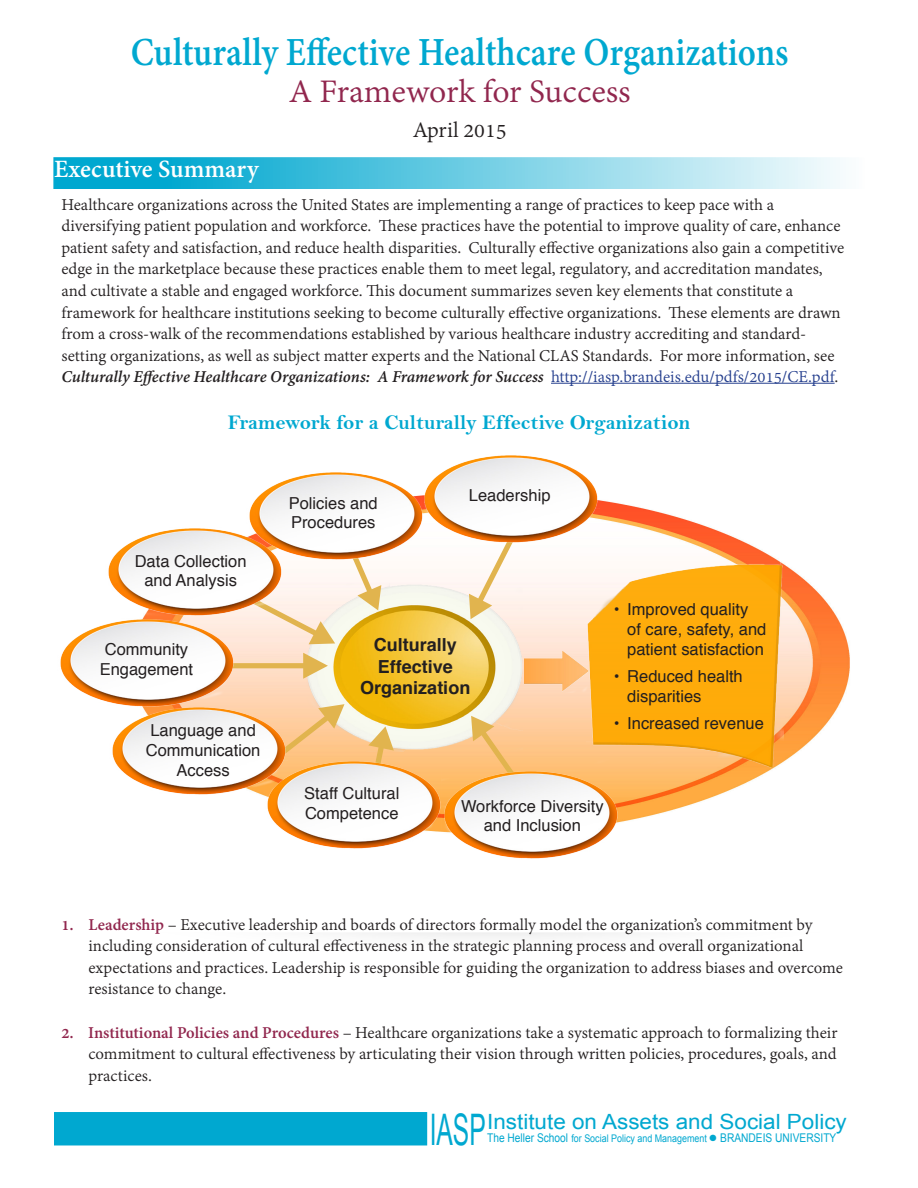
<style>
.page{position:relative;width:918px;height:1188px;background:#fff}
.page>*{position:absolute;margin:0;border:0;box-sizing:border-box;transform-origin:0 0}
.t1{font:43.5px "Arial";color:#00a8d0;scale:.57 1}
.t2{font:700 43.2px "Adobe Gurmukhi";color:#00a8d0;scale:.88 1}
.t3{font:35.7px "Adobe Gurmukhi";letter-spacing:-.005em;color:#91274e}
.t4{font:700 27px "Adobe Gurmukhi";color:#fff}
.t5{font:24px "Adobe Gurmukhi";color:#231f20}
.t6{font:21px "Bell MT Bold";color:#00a8d0}
.t7{font:21px "Arial";color:#00a8d0;scale:1.07 1}
.t8{font:18px/21.6px "Adobe Devanagari";color:#231f20}
.t9{font:700 18px "Helvetica";color:#231f20}
.t10{font:16.5px/19.8px "Helvetica";color:#231f20}
.t11{font:12px "Arial";color:#00a8d0;scale:.85 1}
.s1{font-weight:700;font-style:italic}
.s2{color:#253f8e}
.s3{font-weight:700;color:#91274e}
.s4{font-size:10.5px}
</style>
<div class="page">
<img style="left:142px;top:500px;width:708px;height:437px">
<img style="left:587px;top:562px;width:197px;height:208px">
<img style="left:307px;top:583px;width:216px;height:169px">
<img style="left:525px;top:650px;width:67px;height:43px">
<img style="left:425px;top:455px;width:175px;height:89px">
<img style="left:245px;top:472px;width:180px;height:89px">
<img style="left:108px;top:527px;width:119px;height:90px">
<img style="left:60px;top:619px;width:175px;height:88px">
<img style="left:112px;top:707px;width:150px;height:89px">
<img style="left:263px;top:761px;width:180px;height:89px">
<img style="left:439px;top:771px;width:180px;height:89px">
<div style="left:53px;top:157px;width:812px;height:32px;background:linear-gradient(to right,#009dca,#f8fcfd);border:2px solid #00a8d0"></div>
<div style="left:54px;top:1112px;width:373px;height:33px;background:#00a8d0"></div>
<svg style="left:142px;top:868px;width:708px;height:64px"></svg>
<hr style="left:551px;top:383px;width:284px;height:1px;background:#253f8e">
<svg style="left:459px;top:534px;width:64px;height:91px"></svg>
<svg style="left:227px;top:523px;width:163px;height:156px"></svg>
<svg style="left:262px;top:694px;width:136px;height:123px"></svg>
<svg style="left:460px;top:708px;width:73px;height:88px;background:#f8d0a1"></svg>
<p class="t2" style="left:131px;top:28px;width:749px">Culturally Effective Healthcare Organizations</p>
<p class="t3" style="left:289px;top:71px;width:344px">A Framework for Success</p>
<p class="t5" style="left:413px;top:116px;width:95px">April 2015</p>
<p class="t4" style="left:54px;top:154px;width:206px">Executive Summary</p>
<p class="t8" style="left:62px;top:195px;width:784px">Healthcare organizations across the United States are implementing a range of practices to keep pace with a diversifying patient population and workforce. These practices have the potential to improve quality of care, enhance patient safety and satisfaction, and reduce health disparities. Culturally effective organizations also gain a competitive edge in the marketplace because these practices enable them to meet legal, regulatory, and accreditation mandates, and cultivate a stable and engaged workforce. This document summarizes seven key elements that constitute a framework for healthcare institutions seeking to become culturally effective organizations. These elements are drawn from a cross-walk of the recommendations established by various healthcare industry accrediting and standard&shy;setting organizations, as well as subject matter experts and the National CLAS Standards. For more information, see <span class="s1">Culturally Effective Healthcare Organizations: A Framework for Success</span> <span class="s2">http://iasp.brandeis.edu/pdfs/2015/CE.pdf</span>.</p>
<p class="t6" style="left:228px;top:410px;width:464px">Framework for a Culturally Effective Organization</p>
<p class="t10" style="left:135px;top:551px;width:113px">Data Collection</p>
<p class="t10" style="left:144px;top:571px;width:94px">and Analysis</p>
<p class="t10" style="left:105px;top:640px;width:85px">Community</p>
<p class="t10" style="left:100px;top:659px;width:95px">Engagement</p>
<p class="t10" style="left:150px;top:721px;width:107px">Language and</p>
<p class="t10" style="left:146px;top:741px;width:116px">Communication</p>
<p class="t10" style="left:177px;top:760px;width:55px">Access</p>
<p class="t10" style="left:289px;top:493px;width:90px">Policies and</p>
<p class="t10" style="left:291px;top:513px;width:86px">Procedures</p>
<p class="t10" style="left:469px;top:486px;width:83px">Leadership</p>
<p class="t9" style="left:374px;top:630px;width:85px">Culturally</p>
<p class="t9" style="left:378px;top:652px;width:77px">Effective</p>
<p class="t9" style="left:360px;top:673px;width:112px">Organization</p>
<p class="t10" style="left:627px;top:600px;width:141px;text-indent:-14px">• Improved quality<br>of care, safety, and patient satisfaction</p>
<p class="t10" style="left:627px;top:667px;width:117px;text-indent:-14px">• Reduced health disparities</p>
<p class="t10" style="left:614px;top:714px;width:152px">• Increased revenue</p>
<p class="t10" style="left:304px;top:784px;width:97px">Staff Cultural</p>
<p class="t10" style="left:305px;top:803px;width:95px">Competence</p>
<p class="t10" style="left:461px;top:797px;width:144px">Workforce Diversity</p>
<p class="t10" style="left:484px;top:816px;width:99px">and Inclusion</p>
<p class="t8" style="left:88px;top:915px;width:756px;text-indent:-27px"><span class="s3">1. Leadership</span> – Executive leadership and boards of directors formally model the organization’s commitment by including consideration of cultural effectiveness in the strategic planning process and overall organizational expectations and practices. Leadership is responsible for guiding the organization to address biases and overcome resistance to change.</p>
<p class="t8" style="left:88px;top:1023px;width:751px;text-align:justify;text-indent:-27px"><span class="s3">2. Institutional Policies and Procedures</span> – Healthcare organizations take a systematic approach to formalizing their commitment to cultural effectiveness by articulating their vision through written policies, procedures, goals, and practices.</p>
<p class="t1" style="left:430px;top:1101px;width:100px">IASP</p>
<p class="t7" style="left:487px;top:1108px;width:338px">Institute on Assets and Social Policy</p>
<p class="t11" style="left:487px;top:1130px;width:412px">The Heller School <span class="s4">for Social Policy and Management</span> ● BRANDEIS UNIVERSITY</p>
</div>
